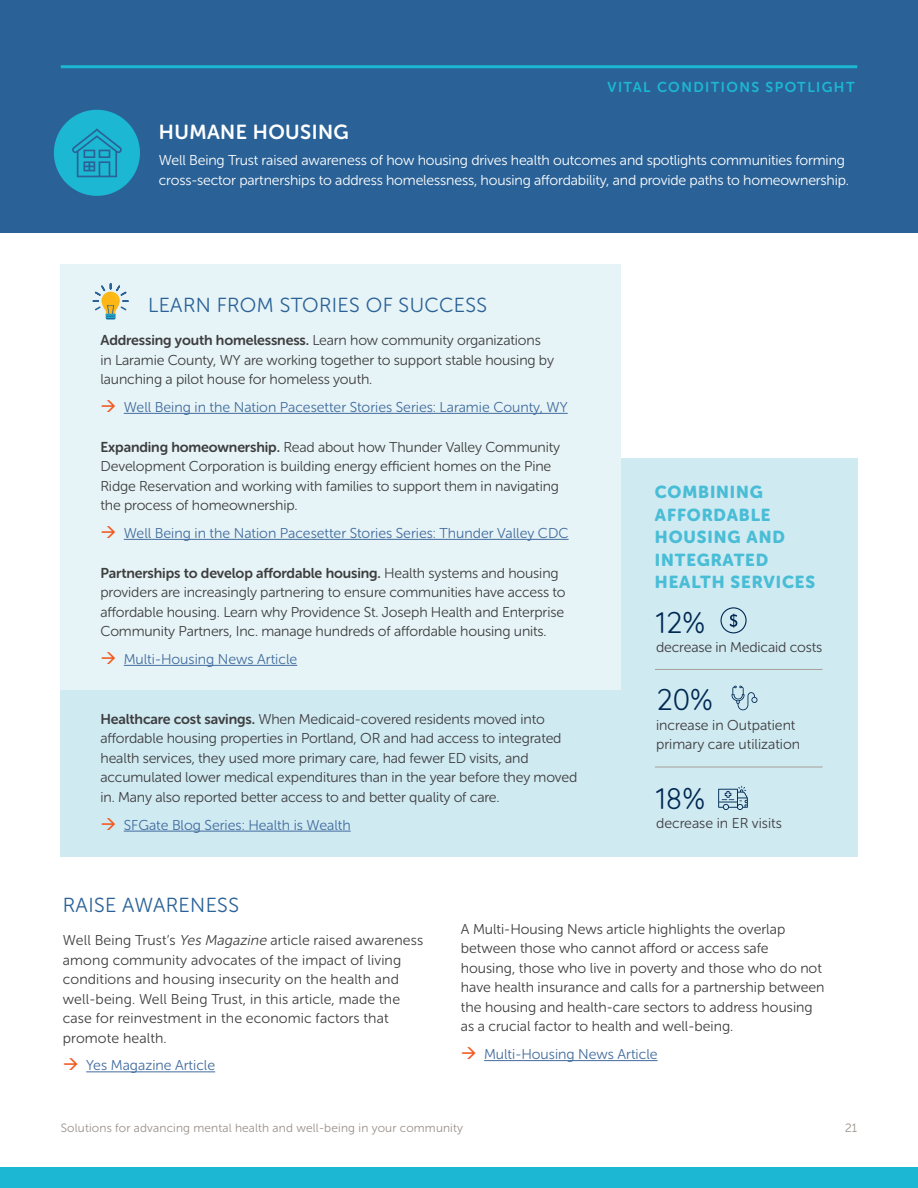
<style>
.page{position:relative;width:918px;height:1188px;background:#fff}
.page>*{position:absolute;margin:0;border:0;box-sizing:border-box;transform-origin:0 0}
.t1{font:29.25px "Quicksand";color:#002953}
.t2{font:20.25px "Museo Sans Rounded 300";letter-spacing:.02em;color:#2a6297}
.t3{font:20.25px "Museo Sans Rounded 700";letter-spacing:.02em;color:#fff}
.t4{font:17.25px/22.5px "Museo Sans Rounded 900";letter-spacing:.05em;color:#49bdd6}
.t5{font:14.25px/19.5px "Museo Sans Rounded 300";letter-spacing:-.01em;color:#3e3e3f}
.t6{font:14.25px/19.5px "Museo Sans Rounded 300";letter-spacing:.01em;color:#3e3e3f}
.t7{font:14.25px "Museo Sans Rounded 300";color:#426c9e}
.t8{font:14.25px/19.5px "Museo Sans Rounded 300";letter-spacing:-.01em;color:#fff}
.t9{font:14.25px "Museo Sans Rounded 700";letter-spacing:-.01em;color:#3e3e3f}
.t10{font:14.25px "Museo Sans Rounded 700";letter-spacing:.1em;color:#1cb7d2}
.t11{font:12px "Museo Sans Rounded 300";letter-spacing:.015em;color:#999089}
.s1{font-family:"Museo Sans Rounded 700"}
.s2{color:#f15921}
.s3{font-family:"Museo Sans Rounded 300"}
.s4{font-style:italic}
</style>
<div class="page">
<div style="left:0;top:0;width:918px;height:232px;background:#2a6297"></div>
<div style="left:54px;top:110px;width:86px;height:86px;background:#1cb7d2;border-radius:50%"></div>
<div style="left:60px;top:264px;width:561px;height:588px;background:#e7f4f7"></div>
<div style="left:60px;top:691px;width:777px;height:166px;background:#d0eaf2"></div>
<hr style="left:124px;top:413px;width:444px;height:1px;background:#426c9e">
<hr style="left:124px;top:539px;width:445px;height:1px;background:#426c9e">
<hr style="left:124px;top:665px;width:173px;height:1px;background:#426c9e">
<hr style="left:124px;top:831px;width:227px;height:1px;background:#426c9e">
<svg style="left:92px;top:283px;width:37px;height:37px"></svg>
<hr style="left:86px;top:1072px;width:129px;height:1px;background:#426c9e">
<hr style="left:484px;top:1060px;width:174px;height:1px;background:#426c9e">
<svg style="left:72px;top:128px;width:50px;height:49px"></svg>
<div style="left:621px;top:459px;width:236px;height:398px;background:#d0eaf2"></div>
<hr style="left:655px;top:669px;width:168px;height:1px;background:#a69e98">
<hr style="left:655px;top:767px;width:168px;height:1px;background:#a69e98">
<svg style="left:732px;top:685px;width:26px;height:25px"></svg>
<svg style="left:730px;top:614px;width:7px;height:14px"></svg>
<div style="left:721px;top:607px;width:26px;height:26px;border:1px solid #002953;border-radius:50%"></div>
<svg style="left:718px;top:786px;width:30px;height:24px"></svg>
<hr style="left:61px;top:65px;width:796px;height:3px;background:#1cb7d2">
<div style="left:0;top:1168px;width:918px;height:20px;background:#1cb7d2"></div>
<p class="t10" style="left:608px;top:79px;width:249px">VITAL CONDITIONS SPOTLIGHT</p>
<h2 class="t3" style="left:159px;top:121px;width:191px">HUMANE HOUSING</h2>
<p class="t8" style="left:159px;top:151px;width:692px">Well Being Trust raised awareness of how housing drives health outcomes and spotlights communities forming cross-sector partnerships to address homelessness, housing affordability, and provide paths to homeownership.</p>
<h2 class="t2" style="left:148px;top:294px;width:341px">LEARN FROM STORIES OF SUCCESS</h2>
<p class="t5" style="left:100px;top:331px;width:455px"><span class="s1">Addressing youth homelessness.</span> Learn how community organizations in Laramie County, WY are working together to support stable housing by launching a pilot house for homeless youth.</p>
<p class="t7" style="left:100px;top:399px;width:469px"><span class="s2">→</span> Well Being in the Nation Pacesetter Stories Series: Laramie County, WY</p>
<p class="t5" style="left:101px;top:437px;width:461px"><span class="s1">Expanding homeownership.</span> Read about how Thunder Valley Community Development Corporation is building energy efficient homes on the Pine Ridge Reservation and working with families to support them in navigating the process of homeownership.</p>
<p class="t7" style="left:100px;top:525px;width:470px"><span class="s2">→</span> Well Being in the Nation Pacesetter Stories Series: Thunder Valley CDC</p>
<p class="t9" style="left:101px;top:565px;width:460px">Partnerships to develop affordable housing. <span class="s3">Health systems and housing</span></p>
<p class="t5" style="left:101px;top:583px;width:467px;text-align:justify">providers are increasingly partnering to ensure communities have access to affordable housing. Learn why Providence St. Joseph Health and Enterprise Community Partners, Inc. manage hundreds of affordable housing units.</p>
<p class="t7" style="left:100px;top:651px;width:198px"><span class="s2">→</span> Multi-Housing News Article</p>
<p class="t5" style="left:101px;top:709px;width:479px"><span class="s1">Healthcare cost savings.</span> When Medicaid-covered residents moved into affordable housing properties in Portland, OR and had access to integrated health services, they used more primary care, had fewer ED visits, and accumulated lower medical expenditures than in the year before they moved in. Many also reported better access to and better quality of care.</p>
<p class="t7" style="left:100px;top:817px;width:252px"><span class="s2">→</span> SFGate Blog Series: Health is Wealth</p>
<p class="t4" style="left:655px;top:481px;width:162px">COMBINING<br>AFFORDABLE<br>HOUSING AND<br>INTEGRATED<br>HEALTH SERVICES</p>
<h1 class="t1" style="left:656px;top:600px;width:51px">12%</h1>
<p class="t5" style="left:656px;top:638px;width:168px">decrease in Medicaid costs</p>
<h1 class="t1" style="left:656px;top:677px;width:58px">20%</h1>
<p class="t5" style="left:656px;top:715px;width:146px">increase in Outpatient primary care utilization</p>
<h1 class="t1" style="left:656px;top:775px;width:50px">18%</h1>
<p class="t5" style="left:656px;top:814px;width:127px">decrease in ER visits</p>
<h2 class="t2" style="left:63px;top:894px;width:178px">RAISE AWARENESS</h2>
<p class="t6" style="left:63px;top:931px;width:362px">Well Being Trust’s <span class="s4">Yes Magazine</span> article raised awareness among community advocates of the impact of living conditions and housing insecurity on the health and well-being. Well Being Trust, in this article, made the case for reinvestment in the economic factors that promote health.</p>
<p class="t7" style="left:63px;top:1058px;width:154px"><span class="s2">→</span> Yes Magazine Article</p>
<p class="t5" style="left:461px;top:919px;width:365px">A Multi-Housing News article highlights the overlap between those who cannot afford or access safe housing, those who live in poverty and those who do not have health insurance and calls for a partnership between the housing and health-care sectors to address housing as a crucial factor to health and well-being.</p>
<p class="t7" style="left:461px;top:1047px;width:198px"><span class="s2">→</span> Multi-Housing News Article</p>
<p class="t11" style="left:61px;top:1122px;width:404px">Solutions for advancing mental health and well-being in your community</p>
<p class="t11" style="left:845px;top:1122px;width:14px">21</p>
</div>
